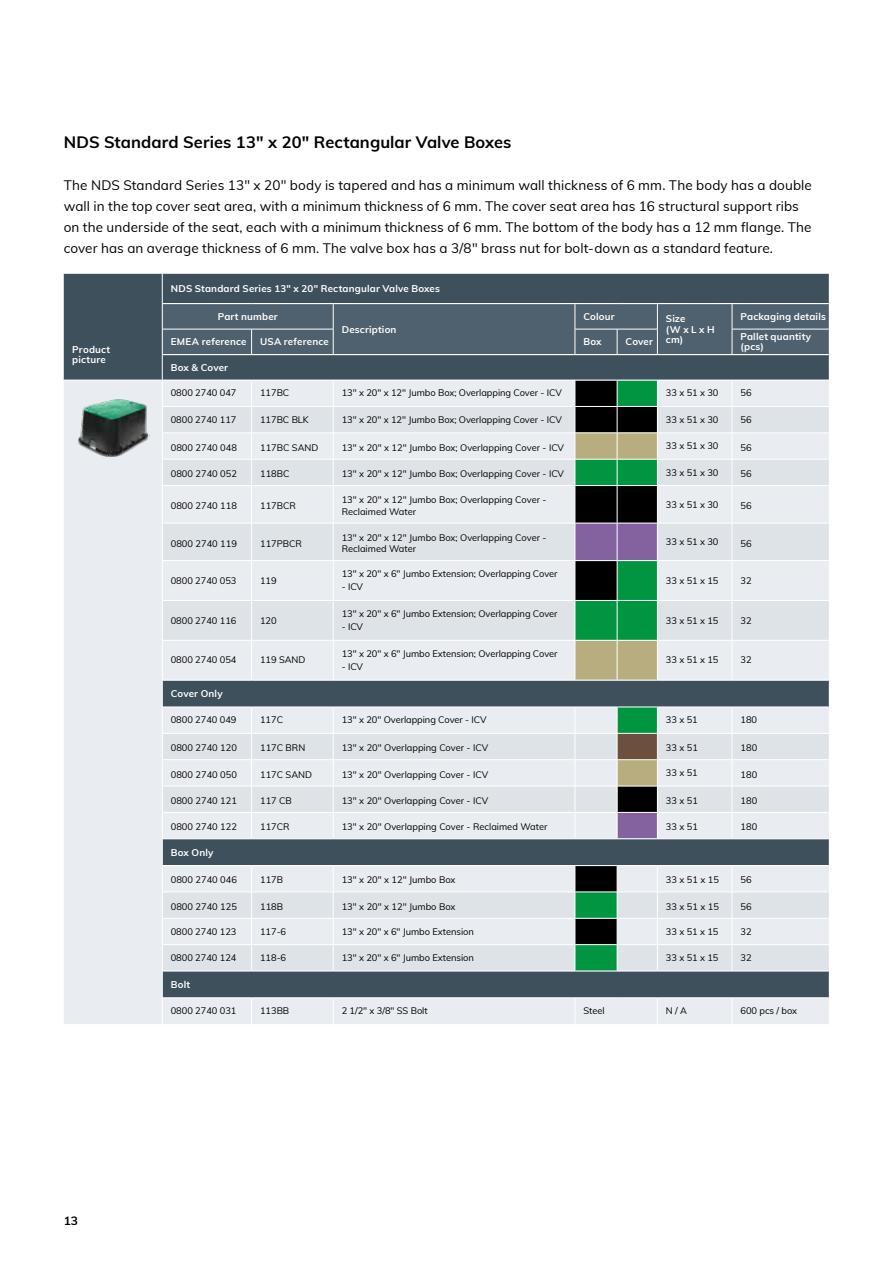
<style>
.page{position:relative;width:893px;height:1263px;background:#fff}
.page>*{position:absolute;margin:0;border:0;box-sizing:border-box;transform-origin:0 0}
.t1{font:700 16.5px "Muli";letter-spacing:.005em;color:#000}
.t2{font:13.5px/21px "Muli";letter-spacing:.01em;color:#000}
.t3{font:700 12px "Muli";color:#000}
.t4{font:700 9.75px/10.5px "Muli";letter-spacing:.02em;color:#fff}
.t5{font:9.3px/11.1px "Muli";letter-spacing:-.005em;color:#000}
</style>
<div class="page">
<div style="left:64px;top:274px;width:765px;height:106px;background:#3e505c"></div>
<div style="left:64px;top:381px;width:98px;height:643px;background:#e9ecf0"></div>
<hr style="left:162px;top:274px;width:1px;height:30px;background:#fff">
<hr style="left:162px;top:303px;width:90px;height:1px;background:#fff">
<hr style="left:252px;top:303px;width:81px;height:1px;background:#fff">
<hr style="left:333px;top:303px;width:242px;height:1px;background:#fff">
<hr style="left:575px;top:303px;width:42px;height:1px;background:#fff">
<hr style="left:617px;top:303px;width:40px;height:1px;background:#fff">
<hr style="left:657px;top:303px;width:75px;height:1px;background:#fff">
<hr style="left:732px;top:303px;width:97px;height:1px;background:#fff">
<svg style="left:162px;top:304px;width:667px;height:720px;background:#b8c1c4"></svg>
<hr style="left:575px;top:865px;width:42px;height:1px;background:#fff">
<img style="left:77px;top:397px;width:72px;height:60px">
<h1 class="t1" style="left:64px;top:130px;width:449px">NDS Standard Series 13" x 20" Rectangular Valve Boxes</h1>
<p class="t2" style="left:64px;top:173px;width:750px">The NDS Standard Series 13" x 20" body is tapered and has a minimum wall thickness of 6 mm. The body has a double wall in the top cover seat area, with a minimum thickness of 6 mm. The cover seat area has 16 structural support ribs on the underside of the seat, each with a minimum thickness of 6 mm. The bottom of the body has a 12 mm flange. The cover has an average thickness of 6 mm. The valve box has a 3/8" brass nut for bolt-down as a standard feature.</p>
<p class="t4" style="left:171px;top:283px;width:271px">NDS Standard Series 13" x 20" Rectangular Valve Boxes</p>
<p class="t4" style="left:218px;top:311px;width:61px">Part number</p>
<p class="t4" style="left:342px;top:323px;width:56px">Description</p>
<p class="t4" style="left:583px;top:311px;width:33px">Colour</p>
<p class="t4" style="left:666px;top:313px;width:50px">Size<br>(W x L x H cm)</p>
<p class="t4" style="left:740px;top:311px;width:87px">Packaging details</p>
<p class="t4" style="left:171px;top:336px;width:77px">EMEA reference</p>
<p class="t4" style="left:260px;top:336px;width:70px">USA reference</p>
<p class="t4" style="left:583px;top:336px;width:20px">Box</p>
<p class="t4" style="left:626px;top:336px;width:29px">Cover</p>
<p class="t4" style="left:740px;top:331px;width:72px">Pallet quantity (pcs)</p>
<p class="t4" style="left:171px;top:361px;width:59px">Box &amp; Cover</p>
<p class="t5" style="left:171px;top:387px;width:67px">0800 2740 047</p>
<p class="t5" style="left:260px;top:387px;width:31px">117BC</p>
<p class="t5" style="left:342px;top:387px;width:222px">13" x 20" x 12" Jumbo Box; Overlapping Cover - ICV</p>
<p class="t5" style="left:666px;top:387px;width:54px">33 x 51 x 30</p>
<p class="t5" style="left:740px;top:387px;width:13px">56</p>
<p class="t5" style="left:171px;top:413px;width:67px">0800 2740 117</p>
<p class="t5" style="left:260px;top:413px;width:50px">117BC BLK</p>
<p class="t5" style="left:342px;top:413px;width:222px">13" x 20" x 12" Jumbo Box; Overlapping Cover - ICV</p>
<p class="t5" style="left:666px;top:413px;width:54px">33 x 51 x 30</p>
<p class="t5" style="left:740px;top:413px;width:13px">56</p>
<p class="t5" style="left:171px;top:441px;width:68px">0800 2740 048</p>
<p class="t5" style="left:260px;top:441px;width:60px">117BC SAND</p>
<p class="t5" style="left:342px;top:441px;width:224px">13" x 20" x 12" Jumbo Box; Overlapping Cover - ICV</p>
<p class="t5" style="left:666px;top:440px;width:54px">33 x 51 x 30</p>
<p class="t5" style="left:740px;top:441px;width:13px">56</p>
<p class="t5" style="left:171px;top:468px;width:68px">0800 2740 052</p>
<p class="t5" style="left:260px;top:468px;width:31px">118BC</p>
<p class="t5" style="left:342px;top:468px;width:224px">13" x 20" x 12" Jumbo Box; Overlapping Cover - ICV</p>
<p class="t5" style="left:666px;top:466px;width:54px">33 x 51 x 30</p>
<p class="t5" style="left:740px;top:468px;width:13px">56</p>
<p class="t5" style="left:171px;top:500px;width:68px">0800 2740 118</p>
<p class="t5" style="left:260px;top:500px;width:37px">117BCR</p>
<p class="t5" style="left:342px;top:494px;width:206px">13" x 20" x 12" Jumbo Box; Overlapping Cover -<br>Reclaimed Water</p>
<p class="t5" style="left:666px;top:498px;width:54px">33 x 51 x 30</p>
<p class="t5" style="left:740px;top:500px;width:13px">56</p>
<p class="t5" style="left:171px;top:537px;width:68px">0800 2740 119</p>
<p class="t5" style="left:260px;top:537px;width:43px">117PBCR</p>
<p class="t5" style="left:342px;top:532px;width:206px">13" x 20" x 12" Jumbo Box; Overlapping Cover -<br>Reclaimed Water</p>
<p class="t5" style="left:666px;top:536px;width:54px">33 x 51 x 30</p>
<p class="t5" style="left:740px;top:537px;width:13px">56</p>
<p class="t5" style="left:171px;top:574px;width:67px">0800 2740 053</p>
<p class="t5" style="left:260px;top:574px;width:18px">119</p>
<p class="t4" style="left:72px;top:343px;width:39px">Product picture</p>
<p class="t5" style="left:342px;top:568px;width:217px">13" x 20" x 6" Jumbo Extension; Overlapping Cover</p>
<p class="t5" style="left:342px;top:581px;width:23px">- ICV</p>
<p class="t5" style="left:666px;top:574px;width:54px">33 x 51 x 15</p>
<p class="t5" style="left:740px;top:574px;width:13px">32</p>
<p class="t5" style="left:171px;top:614px;width:67px">0800 2740 116</p>
<p class="t5" style="left:260px;top:614px;width:18px">120</p>
<p class="t5" style="left:171px;top:654px;width:67px">0800 2740 054</p>
<p class="t5" style="left:260px;top:654px;width:47px">119 SAND</p>
<p class="t5" style="left:342px;top:607px;width:217px">13" x 20" x 6" Jumbo Extension; Overlapping Cover</p>
<p class="t5" style="left:342px;top:621px;width:23px">- ICV</p>
<p class="t5" style="left:342px;top:647px;width:217px">13" x 20" x 6" Jumbo Extension; Overlapping Cover</p>
<p class="t5" style="left:342px;top:661px;width:23px">- ICV</p>
<p class="t5" style="left:666px;top:614px;width:54px">33 x 51 x 15</p>
<p class="t5" style="left:740px;top:614px;width:13px">32</p>
<p class="t5" style="left:666px;top:654px;width:54px">33 x 51 x 15</p>
<p class="t5" style="left:740px;top:654px;width:13px">32</p>
<p class="t3" style="left:64px;top:1211px;width:16px">13</p>
<p class="t4" style="left:171px;top:688px;width:53px">Cover Only</p>
<p class="t5" style="left:171px;top:714px;width:67px">0800 2740 049</p>
<p class="t5" style="left:260px;top:714px;width:24px">117C</p>
<p class="t5" style="left:342px;top:714px;width:146px">13" x 20" Overlapping Cover - ICV</p>
<p class="t5" style="left:666px;top:714px;width:33px">33 x 51</p>
<p class="t5" style="left:740px;top:714px;width:18px">180</p>
<p class="t5" style="left:171px;top:742px;width:68px">0800 2740 120</p>
<p class="t5" style="left:260px;top:742px;width:47px">117C BRN</p>
<p class="t5" style="left:342px;top:742px;width:148px">13" x 20" Overlapping Cover - ICV</p>
<p class="t5" style="left:666px;top:742px;width:34px">33 x 51</p>
<p class="t5" style="left:740px;top:742px;width:18px">180</p>
<p class="t5" style="left:171px;top:768px;width:68px">0800 2740 050</p>
<p class="t5" style="left:260px;top:768px;width:53px">117C SAND</p>
<p class="t5" style="left:342px;top:768px;width:148px">13" x 20" Overlapping Cover - ICV</p>
<p class="t5" style="left:666px;top:767px;width:33px">33 x 51</p>
<p class="t5" style="left:740px;top:768px;width:18px">180</p>
<p class="t5" style="left:171px;top:794px;width:68px">0800 2740 121</p>
<p class="t5" style="left:260px;top:794px;width:33px">117 CB</p>
<p class="t5" style="left:342px;top:794px;width:148px">13" x 20" Overlapping Cover - ICV</p>
<p class="t5" style="left:666px;top:794px;width:34px">33 x 51</p>
<p class="t5" style="left:740px;top:794px;width:18px">180</p>
<p class="t5" style="left:171px;top:821px;width:68px">0800 2740 122</p>
<p class="t5" style="left:260px;top:821px;width:31px">117CR</p>
<p class="t5" style="left:342px;top:821px;width:207px">13" x 20" Overlapping Cover - Reclaimed Water</p>
<p class="t5" style="left:666px;top:821px;width:34px">33 x 51</p>
<p class="t5" style="left:740px;top:821px;width:18px">180</p>
<p class="t4" style="left:171px;top:846px;width:44px">Box Only</p>
<p class="t5" style="left:171px;top:874px;width:68px">0800 2740 046</p>
<p class="t5" style="left:260px;top:874px;width:25px">117B</p>
<p class="t5" style="left:342px;top:874px;width:115px">13" x 20" x 12" Jumbo Box</p>
<p class="t5" style="left:666px;top:874px;width:55px">33 x 51 x 15</p>
<p class="t5" style="left:740px;top:874px;width:13px">56</p>
<p class="t5" style="left:171px;top:900px;width:68px">0800 2740 125</p>
<p class="t5" style="left:260px;top:900px;width:25px">118B</p>
<p class="t5" style="left:342px;top:900px;width:115px">13" x 20" x 12" Jumbo Box</p>
<p class="t5" style="left:666px;top:900px;width:55px">33 x 51 x 15</p>
<p class="t5" style="left:740px;top:900px;width:13px">56</p>
<p class="t5" style="left:171px;top:925px;width:67px">0800 2740 123</p>
<p class="t5" style="left:260px;top:925px;width:28px">117-6</p>
<p class="t5" style="left:342px;top:925px;width:134px">13" x 20" x 6" Jumbo Extension</p>
<p class="t5" style="left:666px;top:925px;width:54px">33 x 51 x 15</p>
<p class="t5" style="left:740px;top:925px;width:13px">32</p>
<p class="t5" style="left:171px;top:952px;width:67px">0800 2740 124</p>
<p class="t5" style="left:260px;top:952px;width:28px">118-6</p>
<p class="t5" style="left:342px;top:952px;width:134px">13" x 20" x 6" Jumbo Extension</p>
<p class="t5" style="left:666px;top:952px;width:54px">33 x 51 x 15</p>
<p class="t5" style="left:740px;top:952px;width:13px">32</p>
<p class="t4" style="left:171px;top:978px;width:21px">Bolt</p>
<p class="t5" style="left:171px;top:1005px;width:67px">0800 2740 031</p>
<p class="t5" style="left:260px;top:1005px;width:31px">113BB</p>
<p class="t5" style="left:342px;top:1005px;width:87px">2 1/2" x 3/8" SS Bolt</p>
<p class="t5" style="left:583px;top:1005px;width:23px">Steel</p>
<p class="t5" style="left:666px;top:1005px;width:23px">N / A</p>
<p class="t5" style="left:740px;top:1005px;width:58px">600 pcs / box</p>
</div>
